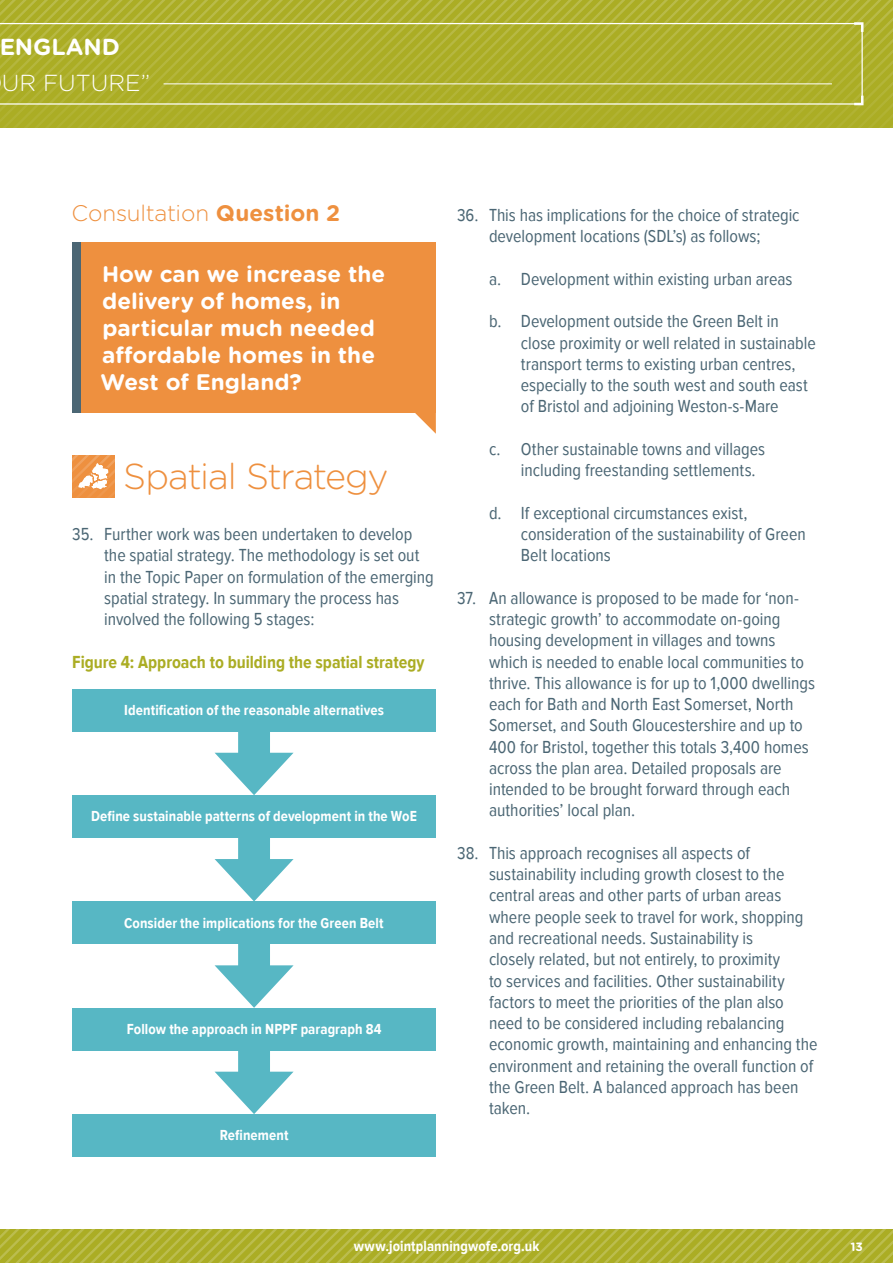
<style>
.page{position:relative;width:893px;height:1263px;background:#fff}
.page>*{position:absolute;margin:0;border:0;box-sizing:border-box;transform-origin:0 0}
.t1{font:300 36px "Gotham Rounded";letter-spacing:-.04em;color:#ee903f}
.t2{font:300 23.1px "Gotham Rounded";color:#fff}
.t3{font:700 23.1px "Gotham Rounded";color:#fff}
.t4{font:700 22.5px/27px "Gotham Rounded";color:#fff}
.t5{font:300 22.5px "Gotham Rounded";letter-spacing:-.01em;color:#ee903f}
.t6{font:18px/21.3px "Proxima Nova Cond";color:#4b6674}
.t7{font:700 18px "Proxima Nova Cond";color:#abad24}
.t8{font:700 15px "Proxima Nova Cond";letter-spacing:.005em;color:#fff}
.t9{font:700 12px "Gotham Rounded";color:#fff}
.s1{font-weight:700}
</style>
<div class="page">
<svg style="left:0;top:0;width:893px;height:128px;background:#adaf2c"></svg>
<svg style="left:0;top:1229px;width:893px;height:34px;background:#afb131"></svg>
<svg style="left:0;top:23px;width:863px;height:82px;background:#b0b233"></svg>
<svg style="left:852px;top:21px;width:13px;height:13px"></svg>
<svg style="left:852px;top:93px;width:13px;height:14px"></svg>
<hr style="left:164px;top:84px;width:668px;height:1px;background:#fff">
<svg style="left:72px;top:455px;width:43px;height:42px"></svg>
<div style="left:72px;top:242px;width:364px;height:170px;background:#ee903f"></div>
<svg style="left:393px;top:412px;width:43px;height:22px"></svg>
<div style="left:72px;top:242px;width:9px;height:170px;background:#4b6674"></div>
<div style="left:238px;top:710px;width:32px;height:57px;background:#57b7c4"></div>
<svg style="left:215px;top:753px;width:78px;height:42px"></svg>
<div style="left:238px;top:816px;width:32px;height:58px;background:#57b7c4"></div>
<svg style="left:215px;top:859px;width:79px;height:42px"></svg>
<div style="left:238px;top:923px;width:32px;height:57px;background:#57b7c4"></div>
<svg style="left:215px;top:965px;width:79px;height:43px"></svg>
<div style="left:238px;top:1029px;width:32px;height:57px;background:#57b7c4"></div>
<svg style="left:215px;top:1072px;width:78px;height:42px"></svg>
<div style="left:72px;top:689px;width:364px;height:42px;background:#57b7c4"></div>
<div style="left:72px;top:795px;width:364px;height:43px;background:#57b7c4"></div>
<div style="left:72px;top:901px;width:364px;height:43px;background:#57b7c4"></div>
<div style="left:72px;top:1008px;width:364px;height:42px;background:#57b7c4"></div>
<div style="left:72px;top:1114px;width:364px;height:43px;background:#57b7c4"></div>
<p class="t3" style="left:-1px;top:30px;width:122px">ENGLAND</p>
<p class="t2" style="left:2px;top:67px;width:150px">UR FUTURE”</p>
<p class="t5" style="left:72px;top:198px;width:270px">Consultation <span class="s1">Question 2</span></p>
<p class="t4" style="left:100px;top:260px;width:286px">How can we increase the delivery of homes, in particular much needed affordable homes in the<br>West of England?</p>
<h1 class="t1" style="left:123px;top:452px;width:267px">Spatial Strategy</h1>
<p class="t6" style="left:104px;top:524px;width:331px;text-indent:-32px">35. Further work was been undertaken to develop the spatial strategy. The methodology is set out in the Topic Paper on formulation of the emerging spatial strategy. In summary the process has involved the following 5 stages:</p>
<p class="t7" style="left:72px;top:652px;width:354px">Figure 4: Approach to building the spatial strategy</p>
<p class="t8" style="left:124px;top:702px;width:261px">Identification of the reasonable alternatives</p>
<p class="t8" style="left:91px;top:808px;width:327px">Define sustainable patterns of development in the WoE</p>
<p class="t8" style="left:124px;top:914px;width:261px">Consider the implications for the Green Belt</p>
<p class="t8" style="left:127px;top:1021px;width:256px">Follow the approach in NPPF paragraph 84</p>
<p class="t8" style="left:220px;top:1127px;width:70px">Refinement</p>
<p class="t6" style="left:457px;top:205px;width:344px;text-align:center">36. This has implications for the choice of strategic development locations (SDL’s) as follows;</p>
<p class="t6" style="left:489px;top:269px;width:305px">a. Development within existing urban areas</p>
<p class="t6" style="left:521px;top:311px;width:297px;text-indent:-32px">b. Development outside the Green Belt in close proximity or well related in sustainable transport terms to existing urban centres, especially to the south west and south east of Bristol and adjoining Weston-s-Mare</p>
<p class="t6" style="left:521px;top:439px;width:246px;text-indent:-32px">c. Other sustainable towns and villages including freestanding settlements.</p>
<p class="t6" style="left:521px;top:502px;width:286px;text-indent:-32px">d. If exceptional circumstances exist, consideration of the sustainability of Green<br>Belt locations</p>
<p class="t6" style="left:489px;top:588px;width:327px;text-indent:-32px">37. An allowance is proposed to be made for ‘non&shy;strategic growth’ to accommodate on-going housing development in villages and towns which is needed to enable local communities to thrive. This allowance is for up to 1,000 dwellings each for Bath and North East Somerset, North Somerset, and South Gloucestershire and up to 400 for Bristol, together this totals 3,400 homes across the plan area. Detailed proposals are intended to be brought forward through each authorities’ local plan.</p>
<p class="t6" style="left:489px;top:843px;width:330px;text-indent:-32px">38. This approach recognises all aspects of sustainability including growth closest to the central areas and other parts of urban areas where people seek to travel for work, shopping and recreational needs. Sustainability is<br>closely related, but not entirely, to proximity<br>to services and facilities. Other sustainability factors to meet the priorities of the plan also need to be considered including rebalancing economic growth, maintaining and enhancing the environment and retaining the overall function of the Green Belt. A balanced approach has been taken.</p>
<p class="t8" style="left:354px;top:1237px;width:187px">www.jointplanningwofe.org.uk</p>
<p class="t9" style="left:850px;top:1238px;width:14px">13</p>
</div>
